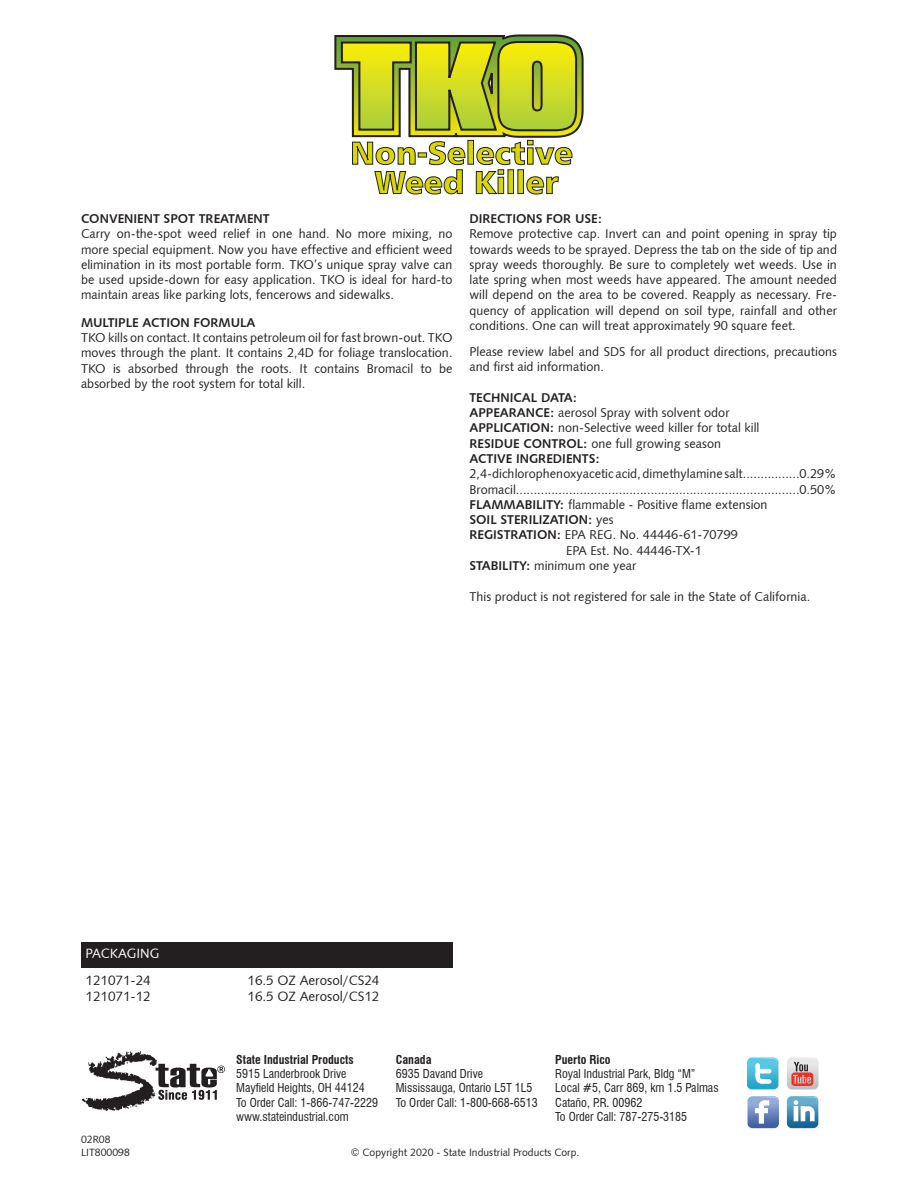
<style>
.page{position:relative;width:918px;height:1188px;background:#fff}
.page>*{position:absolute;margin:0;border:0;box-sizing:border-box;transform-origin:0 0}
.t1{font:13.5px "Humanist 531 BT Roman A";color:#231f20}
.t2{font:13.5px "Humanist 531 BT Roman A";color:#fff}
.t3{font:12.75px/15.3px "Humanist 531 BT Roman A";color:#231f20;text-align:justify}
.t4{font:12.75px "Humanist 531 BT Bold A";color:#231f20}
.t5{font:condensed 12px "Swiss 721 BT";color:#231f20}
.t6{font:700 condensed 12px "Swiss 721 BT";color:#231f20}
.t7{font:10.5px "Humanist 531 BT Roman A";color:#231f20}
.s1{font-family:"Humanist 531 BT Bold A"}
.s2{font-family:"Humanist 531 BT Roman A"}
</style>
<div class="page">
<svg style="left:334px;top:34px;width:250px;height:160px"></svg>
<div style="left:81px;top:942px;width:372px;height:26px;background:#231f20"></div>
<svg style="left:82px;top:1051px;width:143px;height:60px"></svg>
<svg style="left:747px;top:1096px;width:32px;height:33px"></svg>
<svg style="left:786px;top:1096px;width:32px;height:33px"></svg>
<svg style="left:747px;top:1058px;width:32px;height:32px"></svg>
<svg style="left:787px;top:1057px;width:32px;height:33px"></svg>
<p class="t4" style="left:81px;top:211px;width:190px">CONVENIENT SPOT TREATMENT</p>
<p class="t3" style="left:81px;top:226px;width:373px">Carry on-the-spot weed relief in one hand. No more mixing, no more special equipment. Now you have effective and efficient weed elimination in its most portable form. TKO’s unique spray valve can be used upside-down for easy application. TKO is ideal for hard-to maintain areas like parking lots, fencerows and sidewalks.</p>
<p class="t4" style="left:81px;top:315px;width:176px">MULTIPLE ACTION FORMULA</p>
<p class="t3" style="left:81px;top:330px;width:373px">TKO kills on contact. It contains petroleum oil for fast brown-out. TKO moves through the plant. It contains 2,4D for foliage translocation.<br>TKO is absorbed through the roots. It contains Bromacil to be absorbed by the root system for total kill.</p>
<p class="t4" style="left:469px;top:211px;width:134px">DIRECTIONS FOR USE:</p>
<p class="t3" style="left:469px;top:226px;width:369px">Remove protective cap. Invert can and point opening in spray tip towards weeds to be sprayed. Depress the tab on the side of tip and spray weeds thoroughly. Be sure to completely wet weeds. Use in late spring when most weeds have appeared. The amount needed will depend on the area to be covered. Reapply as necessary. Fre&shy;quency of application will depend on soil type, rainfall and other conditions. One can will treat approximately 90 square feet.</p>
<p class="t3" style="left:469px;top:344px;width:369px">Please review label and SDS for all product directions, precautions and first aid information.</p>
<p class="t4" style="left:469px;top:390px;width:109px">TECHNICAL DATA:</p>
<p class="t3" style="left:469px;top:405px;width:262px"><span class="s1">APPEARANCE:</span> aerosol Spray with solvent odor</p>
<p class="t3" style="left:469px;top:420px;width:291px"><span class="s1">APPLICATION:</span> non-Selective weed killer for total kill</p>
<p class="t3" style="left:469px;top:435px;width:253px"><span class="s1">RESIDUE CONTROL:</span> one full growing season</p>
<p class="t4" style="left:469px;top:451px;width:132px">ACTIVE INGREDIENTS:</p>
<p class="t3" style="left:469px;top:466px;width:369px">2,4-dichlorophenoxyacetic acid, dimethylamine salt................0.29%</p>
<p class="t3" style="left:469px;top:481px;width:369px">Bromacil................................................................................0.50%</p>
<p class="t3" style="left:469px;top:497px;width:300px"><span class="s1">FLAMMABILITY:</span> flammable - Positive flame extension</p>
<p class="t4" style="left:469px;top:512px;width:146px">SOIL STERILIZATION: <span class="s2">yes</span></p>
<p class="t3" style="left:469px;top:527px;width:270px"><span class="s1">REGISTRATION:</span> EPA REG. No. 44446-61-70799</p>
<p class="t3" style="left:566px;top:542px;width:137px">EPA Est. No. 44446-TX-1</p>
<p class="t3" style="left:469px;top:558px;width:168px"><span class="s1">STABILITY:</span> minimum one year</p>
<p class="t3" style="left:469px;top:588px;width:342px">This product is not registered for sale in the State of California.</p>
<p class="t2" style="left:86px;top:945px;width:75px">PACKAGING</p>
<p class="t1" style="left:86px;top:972px;width:67px">121071-24</p>
<p class="t1" style="left:248px;top:972px;width:134px">16.5 OZ Aerosol/CS24</p>
<p class="t1" style="left:86px;top:988px;width:67px">121071-12</p>
<p class="t1" style="left:248px;top:988px;width:134px">16.5 OZ Aerosol/CS12</p>
<p class="t6" style="left:236px;top:1052px;width:119px">State Industrial Products</p>
<p class="t5" style="left:236px;top:1066px;width:112px">5915 Landerbrook Drive</p>
<p class="t5" style="left:236px;top:1081px;width:130px">Mayfield Heights, OH 44124</p>
<p class="t5" style="left:236px;top:1095px;width:143px">To Order Call: 1-866-747-2229</p>
<p class="t5" style="left:236px;top:1110px;width:114px">www.stateindustrial.com</p>
<p class="t6" style="left:396px;top:1052px;width:37px">Canada</p>
<p class="t5" style="left:396px;top:1066px;width:89px">6935 Davand Drive</p>
<p class="t5" style="left:396px;top:1081px;width:138px">Mississauga, Ontario L5T 1L5</p>
<p class="t5" style="left:396px;top:1095px;width:143px">To Order Call: 1-800-668-6513</p>
<p class="t6" style="left:555px;top:1052px;width:57px">Puerto Rico</p>
<p class="t5" style="left:555px;top:1066px;width:142px">Royal Industrial Park, Bldg “M”</p>
<p class="t5" style="left:555px;top:1081px;width:165px">Local #5, Carr 869, km 1.5 Palmas</p>
<p class="t5" style="left:555px;top:1095px;width:89px">Cataño, P.R. 00962</p>
<p class="t5" style="left:555px;top:1110px;width:134px">To Order Call: 787-275-3185</p>
<p class="t7" style="left:81px;top:1133px;width:31px">02R08</p>
<p class="t7" style="left:81px;top:1145px;width:50px">LIT800098</p>
<p class="t7" style="left:351px;top:1145px;width:230px">© Copyright 2020 - State Industrial Products Corp.</p>
</div>
